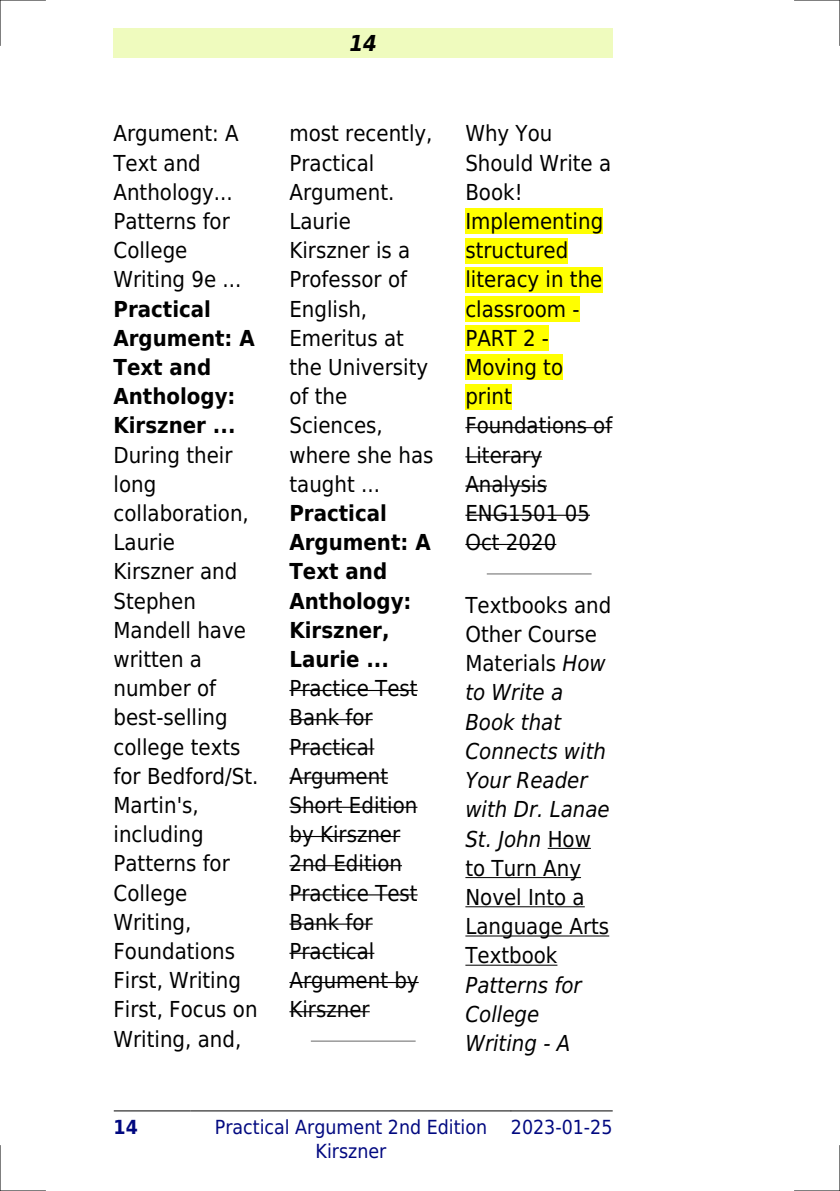
<style>
.page{position:relative;width:840px;height:1191px;background:#fff}
.page>*{position:absolute;margin:0;border:0;box-sizing:border-box;transform-origin:0 0}
.t1{font:22px/29.2px "DejaVu Sans Condensed";color:#000}
.t2{font:700 22px/29.2px "DejaVu Sans Condensed";color:#000}
.t3{font:italic 22px/29.2px "DejaVu Sans Condensed";color:#000}
.t4{font:italic 700 22px "DejaVu Sans Condensed";color:#000}
.t5{font:19.4px/23.2px "DejaVu Sans Condensed";color:#000880;text-align:center}
.t6{font:700 19.4px "DejaVu Sans Condensed";color:#000880}
.s1{font-style:italic}
</style>
<div class="page">
<div style="left:113px;top:28px;width:499px;height:30px;background:#effbbe"></div>
<hr style="left:114px;top:1110px;width:77px;height:1px;background:#000">
<hr style="left:191px;top:1110px;width:319px;height:1px;background:#000">
<hr style="left:511px;top:1110px;width:101px;height:1px;background:#000">
<hr style="left:289px;top:690px;width:128px;height:1px;background:#000">
<hr style="left:289px;top:719px;width:83px;height:1px;background:#000">
<hr style="left:289px;top:748px;width:85px;height:1px;background:#000">
<hr style="left:289px;top:777px;width:99px;height:1px;background:#000">
<hr style="left:289px;top:806px;width:128px;height:2px;background:#000">
<hr style="left:289px;top:836px;width:111px;height:1px;background:#000">
<hr style="left:289px;top:865px;width:113px;height:1px;background:#000">
<hr style="left:289px;top:894px;width:128px;height:1px;background:#000">
<hr style="left:289px;top:923px;width:83px;height:1px;background:#000">
<hr style="left:289px;top:952px;width:85px;height:2px;background:#000">
<hr style="left:289px;top:982px;width:129px;height:1px;background:#000">
<hr style="left:289px;top:1011px;width:80px;height:1px;background:#000">
<hr style="left:311px;top:1040px;width:103px;height:2px;background:#999">
<div style="left:465px;top:208px;width:138px;height:26px;background:#ff0"></div>
<div style="left:465px;top:238px;width:103px;height:25px;background:#ff0"></div>
<div style="left:465px;top:267px;width:137px;height:25px;background:#ff0"></div>
<div style="left:465px;top:296px;width:114px;height:26px;background:#ff0"></div>
<div style="left:465px;top:325px;width:83px;height:26px;background:#ff0"></div>
<div style="left:465px;top:354px;width:98px;height:26px;background:#ff0"></div>
<div style="left:465px;top:384px;width:46px;height:25px;background:#ff0"></div>
<hr style="left:465px;top:427px;width:147px;height:1px;background:#000">
<hr style="left:465px;top:456px;width:76px;height:1px;background:#000">
<hr style="left:465px;top:485px;width:81px;height:1px;background:#000">
<hr style="left:465px;top:515px;width:124px;height:1px;background:#000">
<hr style="left:465px;top:544px;width:91px;height:1px;background:#000">
<hr style="left:487px;top:573px;width:103px;height:1px;background:#999">
<hr style="left:547px;top:848px;width:43px;height:1px;background:#000">
<hr style="left:465px;top:877px;width:115px;height:1px;background:#000">
<hr style="left:465px;top:906px;width:119px;height:1px;background:#000">
<hr style="left:465px;top:935px;width:144px;height:1px;background:#000">
<hr style="left:465px;top:964px;width:92px;height:1px;background:#000">
<hr style="left:0;top:0;width:45px;height:1px;background:#000">
<hr style="left:794px;top:0;width:45px;height:1px;background:#000">
<hr style="left:0;top:1190px;width:45px;height:1px;background:#000">
<hr style="left:794px;top:1190px;width:45px;height:1px;background:#000">
<hr style="left:0;top:0;width:1px;height:45px;background:#000">
<hr style="left:0;top:1145px;width:1px;height:46px;background:#000">
<hr style="left:839px;top:0;width:1px;height:45px;background:#000">
<hr style="left:839px;top:1145px;width:1px;height:46px;background:#000">
<p class="t1" style="left:113px;top:119px;width:129px">Argument: A<br>Text and<br>Anthology...<br>Patterns for<br>College<br>Writing 9e ...</p>
<p class="t2" style="left:113px;top:294px;width:143px">Practical<br>Argument: A<br>Text and<br>Anthology:<br>Kirszner ...</p>
<p class="t1" style="left:113px;top:440px;width:146px">During their long collaboration,<br>Laurie<br>Kirszner and<br>Stephen<br>Mandell have written a number of best-selling college texts for Bedford/St.<br>Martin's, including<br>Patterns for<br>College<br>Writing,<br>Foundations<br>First, Writing<br>First, Focus on<br>Writing, and,</p>
<p class="t4" style="left:349px;top:30px;width:29px">14</p>
<p class="t1" style="left:289px;top:119px;width:145px">most recently,<br>Practical<br>Argument.<br>Laurie<br>Kirszner is a<br>Professor of<br>English,<br>Emeritus at the University of the<br>Sciences, where she has taught ...</p>
<p class="t2" style="left:289px;top:499px;width:143px">Practical<br>Argument: A<br>Text and<br>Anthology:<br>Kirszner,<br>Laurie ...</p>
<p class="t1" style="left:289px;top:674px;width:131px">Practice Test<br>Bank for<br>Practical<br>Argument<br>Short Edition by Kirszner<br>2nd Edition<br>Practice Test<br>Bank for<br>Practical<br>Argument by<br>Kirszner</p>
<p class="t1" style="left:465px;top:119px;width:148px">Why You<br>Should Write a<br>Book!<br>Implementing structured literacy in the classroom -<br>PART 2 -<br>Moving to print<br>Foundations of<br>Literary<br>Analysis<br>ENG1501 05<br>Oct 2020</p>
<p class="t1" style="left:465px;top:590px;width:147px">Textbooks and<br>Other Course<br>Materials <span class="s1">How to Write a<br>Book that<br>Connects with<br>Your Reader with Dr. Lanae<br>St. John</span> How to Turn Any<br>Novel Into a<br>Language Arts<br>Textbook</p>
<p class="t3" style="left:465px;top:970px;width:118px">Patterns for<br>College<br>Writing - A</p>
<p class="t6" style="left:113px;top:1116px;width:26px">14</p>
<p class="t5" style="left:215px;top:1116px;width:274px">Practical Argument 2nd Edition<br>Kirszner</p>
<p class="t5" style="left:510px;top:1116px;width:103px">2023-01-25</p>
</div>
